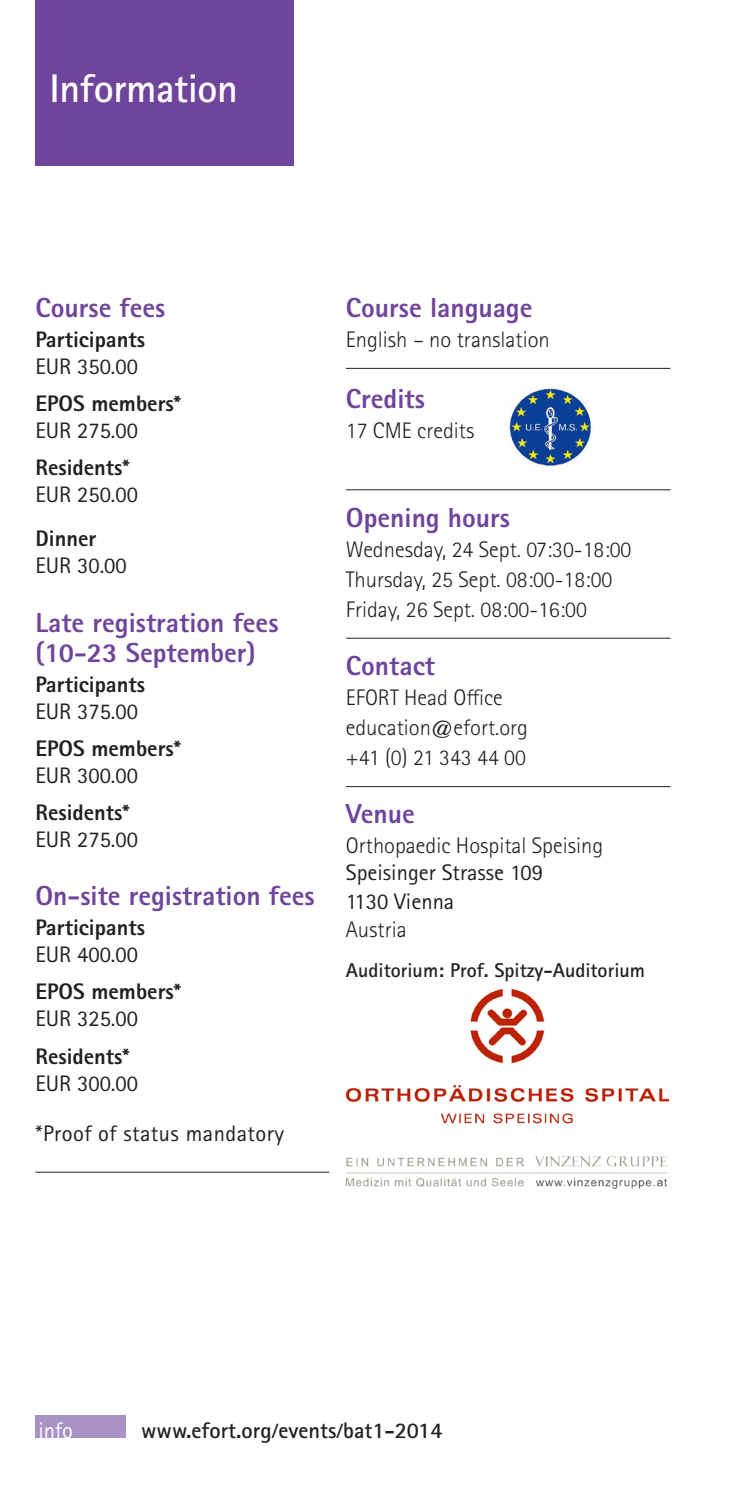
<style>
.page{position:relative;width:745px;height:1489px;background:#fff}
.page>*{position:absolute;margin:0;border:0;box-sizing:border-box;transform-origin:0 0}
.t1{font:700 40px "Rotis Sans Serif Std";letter-spacing:-.01em;color:#fff}
.t2{font:800 27.5px/30px "Rotis Sans Serif Std";color:#6f449b}
.t3{font:300 22.5px/30px "Rotis Sans Serif Std";color:#231f20}
.t4{font:22.5px "Rotis Sans Serif Std";color:#231f20}
.t5{font:800 22.5px "Rotis Sans Serif Std";color:#231f20}
.t6{font:700 22.5px "Rotis Sans Serif Std";color:#231f20}
.t7{font:22.5px "Rotis Sans Serif Std";letter-spacing:.02em;color:#231f20}
.t8{font:22.5px "Rotis Sans Serif Std";color:#fff}
.t9{font:700 20px "Rotis Sans Serif Std";color:#231f20}
</style>
<div class="page">
<div style="left:35px;top:0;width:258px;height:166px;background:#6f449b"></div>
<hr style="left:345px;top:368px;width:325px;height:1px;background:#231f20">
<hr style="left:345px;top:489px;width:325px;height:1px;background:#231f20">
<hr style="left:345px;top:637px;width:325px;height:1px;background:#231f20">
<hr style="left:345px;top:786px;width:325px;height:1px;background:#231f20">
<hr style="left:35px;top:1171px;width:294px;height:1px;background:#231f20">
<img style="left:345px;top:989px;width:323px;height:200px">
<div style="left:35px;top:1414px;width:90px;height:23px;background:#a892c5"></div>
<img style="left:509px;top:388px;width:82px;height:79px">
<p class="t1" style="left:50px;top:63px;width:190px">Information</p>
<p class="t2" style="left:35px;top:292px;width:131px">Course fees</p>
<p class="t5" style="left:35px;top:325px;width:111px">Participants</p>
<p class="t4" style="left:35px;top:353px;width:104px">EUR 350.00</p>
<p class="t5" style="left:35px;top:389px;width:147px">EPOS members*</p>
<p class="t4" style="left:35px;top:417px;width:104px">EUR 275.00</p>
<p class="t5" style="left:35px;top:453px;width:96px">Residents*</p>
<p class="t4" style="left:35px;top:481px;width:104px">EUR 250.00</p>
<p class="t5" style="left:35px;top:524px;width:62px">Dinner</p>
<p class="t4" style="left:35px;top:552px;width:93px">EUR 30.00</p>
<p class="t2" style="left:35px;top:607px;width:244px">Late registration fees (10-23 September)</p>
<p class="t5" style="left:35px;top:669px;width:111px">Participants</p>
<p class="t4" style="left:35px;top:697px;width:104px">EUR 375.00</p>
<p class="t5" style="left:35px;top:733px;width:147px">EPOS members*</p>
<p class="t4" style="left:35px;top:762px;width:104px">EUR 300.00</p>
<p class="t5" style="left:35px;top:798px;width:96px">Residents*</p>
<p class="t4" style="left:35px;top:826px;width:104px">EUR 275.00</p>
<p class="t2" style="left:35px;top:880px;width:280px">On-site registration fees</p>
<p class="t5" style="left:35px;top:913px;width:111px">Participants</p>
<p class="t4" style="left:35px;top:941px;width:104px">EUR 400.00</p>
<p class="t5" style="left:35px;top:977px;width:147px">EPOS members*</p>
<p class="t4" style="left:35px;top:1005px;width:104px">EUR 325.00</p>
<p class="t5" style="left:35px;top:1041px;width:96px">Residents*</p>
<p class="t4" style="left:35px;top:1069px;width:104px">EUR 300.00</p>
<p class="t7" style="left:35px;top:1119px;width:250px">*Proof of status mandatory</p>
<p class="t2" style="left:345px;top:292px;width:188px">Course language</p>
<p class="t3" style="left:345px;top:324px;width:205px">English – no translation</p>
<p class="t2" style="left:345px;top:384px;width:80px">Credits</p>
<p class="t3" style="left:345px;top:416px;width:130px">17 CME credits</p>
<p class="t2" style="left:345px;top:502px;width:166px">Opening hours</p>
<p class="t3" style="left:345px;top:534px;width:287px">Wednesday, 24 Sept. 07:30-18:00<br>Thursday, 25 Sept. 08:00-18:00<br>Friday, 26 Sept. 08:00-16:00</p>
<p class="t2" style="left:345px;top:650px;width:91px">Contact</p>
<p class="t3" style="left:345px;top:682px;width:184px">EFORT Head Office education@efort.org +41 (0) 21 343 44 00</p>
<p class="t2" style="left:345px;top:799px;width:70px">Venue</p>
<p class="t3" style="left:345px;top:831px;width:258px">Orthopaedic Hospital Speising</p>
<p class="t4" style="left:345px;top:859px;width:198px">Speisinger Strasse 109</p>
<p class="t4" style="left:345px;top:888px;width:110px">1130 Vienna</p>
<p class="t3" style="left:345px;top:914px;width:62px">Austria</p>
<p class="t9" style="left:345px;top:957px;width:300px">Auditorium: Prof. Spitzy-Auditorium</p>
<p class="t8" style="left:38px;top:1416px;width:36px">info</p>
<p class="t6" style="left:141px;top:1415px;width:302px">www.efort.org/events/bat1-2014</p>
</div>
